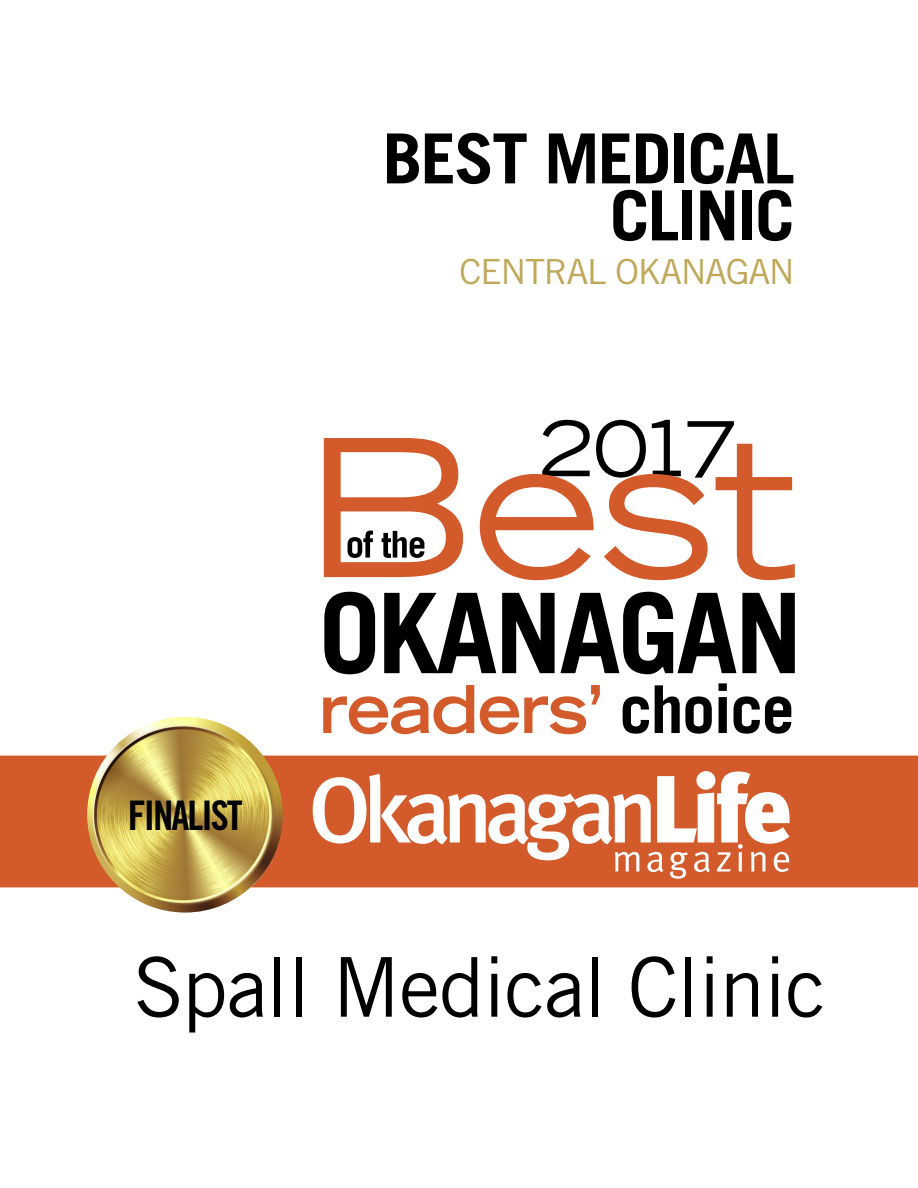
<style>
.page{position:relative;width:918px;height:1188px;background:#fff}
.page>*{position:absolute;margin:0;border:0;box-sizing:border-box;transform-origin:0 0}
.t1{font:82.5px "Trade Gothic LT Std";letter-spacing:-.02em;color:#000}
.t2{font:expanded 75.75px "Trade Gothic LT Std";color:#000}
.t3{font:700 69.15px/57px "Trade Gothic LT Std";letter-spacing:-.03em;color:#000;text-align:right;scale:1.04 1}
.t4{font:40.8px "Trade Gothic Bold Cond Twenty";letter-spacing:-.05em;color:#000}
.t5{font:34.5px "Trade Gothic LT Std";letter-spacing:-.04em;color:#bfa859;scale:1.04 1}
</style>
<div class="page">
<div style="left:0;top:756px;width:918px;height:131px;background:#d35b2b"></div>
<svg style="left:91px;top:722px;width:190px;height:186px"></svg>
<svg style="left:324px;top:438px;width:471px;height:142px"></svg>
<svg style="left:313px;top:771px;width:477px;height:108px"></svg>
<svg style="left:348px;top:531px;width:25px;height:27px"></svg>
<svg style="left:382px;top:531px;width:42px;height:27px"></svg>
<svg style="left:324px;top:592px;width:51px;height:82px"></svg>
<svg style="left:384px;top:593px;width:112px;height:80px"></svg>
<svg style="left:502px;top:592px;width:293px;height:82px"></svg>
<svg style="left:323px;top:685px;width:151px;height:49px"></svg>
<svg style="left:480px;top:685px;width:120px;height:49px"></svg>
<svg style="left:623px;top:696px;width:26px;height:38px"></svg>
<svg style="left:655px;top:685px;width:57px;height:49px"></svg>
<svg style="left:719px;top:683px;width:8px;height:50px"></svg>
<svg style="left:734px;top:696px;width:57px;height:38px"></svg>
<img style="left:87px;top:717px;width:196px;height:196px;border-radius:98px">
<p class="t3" style="left:383px;top:129px;width:398px">BEST MEDICAL<br>CLINIC</p>
<p class="t5" style="left:460px;top:250px;width:324px">CENTRAL OKANAGAN</p>
<p class="t4" style="left:128px;top:790px;width:116px">FINALIST</p>
<p class="t2" style="left:539px;top:399px;width:200px">2017</p>
<p class="t1" style="left:133px;top:937px;width:694px">Spall Medical Clinic</p>
</div>
